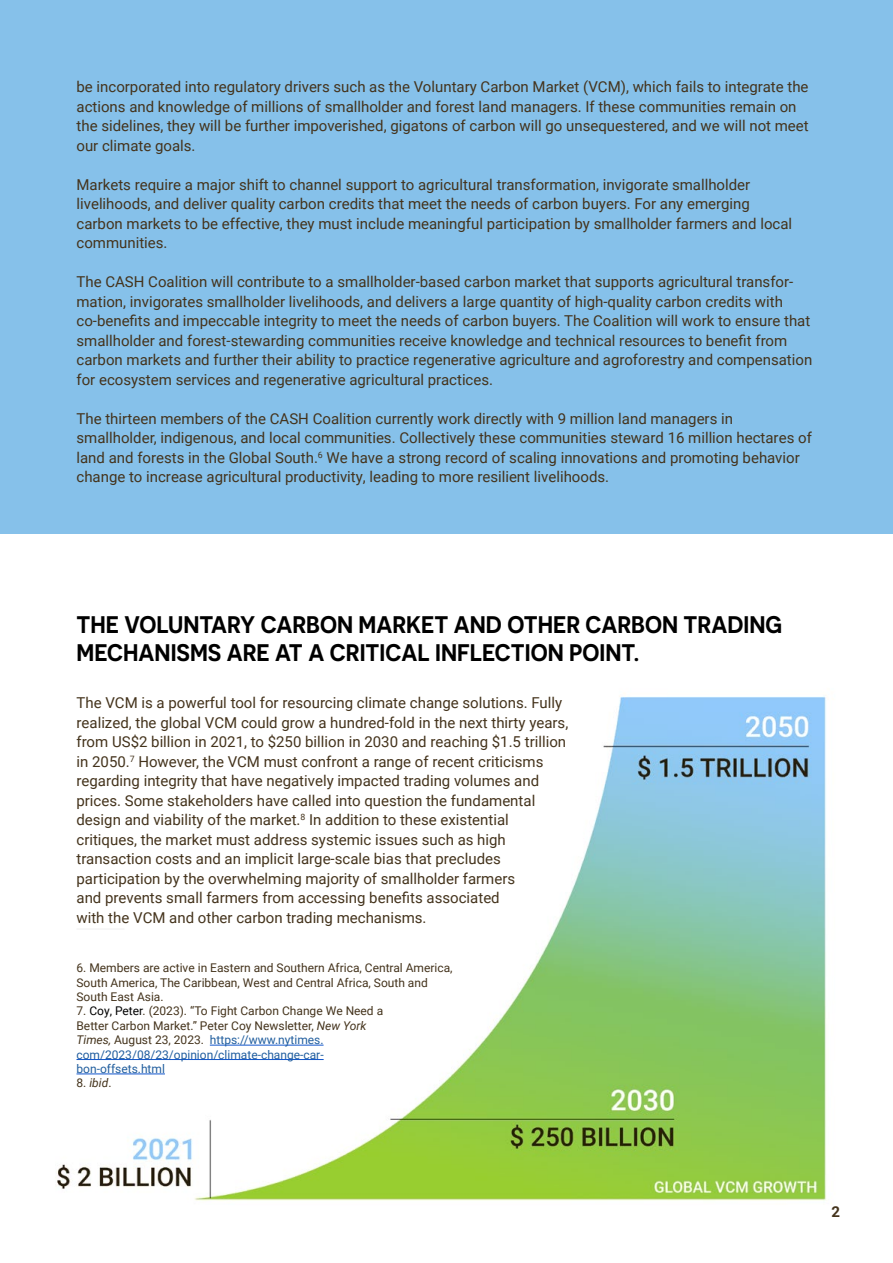
<style>
.page{position:relative;width:893px;height:1263px;background:#fff}
.page>*{position:absolute;margin:0;border:0;box-sizing:border-box;transform-origin:0 0}
.t1{font:600 24px/27.6px "Novecentosans";color:#000}
.t2{font:15px/19.5px "Roboto";color:#44331c}
.t3{font:700 15px "Roboto";color:#44331c}
.t4{font:12px/14.4px "Roboto";color:#44331c}
.t5{font:italic 12px "Roboto";color:#44331c}
.s1{color:#000}
.s2{font-style:italic}
.s3{color:#215e9e}
.s4{font-style:normal}
</style>
<div class="page">
<img style="left:55px;top:696px;width:771px;height:505px">
<div style="left:0;top:0;width:893px;height:533px;background:#86c1ea"></div>
<hr style="left:77px;top:929px;width:48px;height:1px;background:#efeff0">
<hr style="left:210px;top:1045px;width:114px;height:1px;background:#15c">
<hr style="left:76px;top:1059px;width:248px;height:1px;background:#15c">
<hr style="left:76px;top:1073px;width:89px;height:1px;background:#15c">
<p class="t2" style="left:76px;top:77px;width:734px">be incorporated into regulatory drivers such as the Voluntary Carbon Market (VCM), which fails to integrate the actions and knowledge of millions of smallholder and forest land managers. If these communities remain on the sidelines, they will be further impoverished, gigatons of carbon will go unsequestered, and we will not meet our climate goals.</p>
<p class="t2" style="left:76px;top:174px;width:717px">Markets require a major shift to channel support to agricultural transformation, invigorate smallholder livelihoods, and deliver quality carbon credits that meet the needs of carbon buyers. For any emerging carbon markets to be effective, they must include meaningful participation by smallholder farmers and local communities.</p>
<p class="t2" style="left:76px;top:272px;width:737px">The CASH Coalition will contribute to a smallholder-based carbon market that supports agricultural transfor&shy;mation, invigorates smallholder livelihoods, and delivers a large quantity of high-quality carbon credits with co-benefits and impeccable integrity to meet the needs of carbon buyers. The Coalition will work to ensure that smallholder and forest-stewarding communities receive knowledge and technical resources to benefit from carbon markets and further their ability to practice regenerative agriculture and agroforestry and compensation for ecosystem services and regenerative agricultural practices.</p>
<p class="t2" style="left:76px;top:408px;width:737px">The thirteen members of the CASH Coalition currently work directly with 9 million land managers in smallholder, indigenous, and local communities. Collectively these communities steward 16 million hectares of land and forests in the Global South.<sup>6</sup> We have a strong record of scaling innovations and promoting behavior change to increase agricultural productivity, leading to more resilient livelihoods.</p>
<h1 class="t1" style="left:76px;top:611px;width:707px">THE VOLUNTARY CARBON MARKET AND OTHER CARBON TRADING<br>MECHANISMS ARE AT A CRITICAL INFLECTION POINT.</h1>
<p class="t2" style="left:76px;top:693px;width:493px">The VCM is a powerful tool for resourcing climate change solutions. Fully realized, the global VCM could grow a hundred-fold in the next thirty years, from US$2 billion in 2021, to $250 billion in 2030 and reaching $1.5 trillion in 2050.<sup>7</sup> However, the VCM must confront a range of recent criticisms regarding integrity that have negatively impacted trading volumes and prices. Some stakeholders have called into question the fundamental design and viability of the market.<sup>8</sup> In addition to these existential critiques, the market must address systemic issues such as high transaction costs and an implicit large-scale bias that precludes participation by the overwhelming majority of smallholder farmers<br>and prevents small farmers from accessing benefits associated<br>with the VCM and other carbon trading mechanisms.</p>
<p class="t4" style="left:76px;top:960px;width:378px">6. Members are active in Eastern and Southern Africa, Central America,<br>South America, The Caribbean, West and Central Africa, South and<br>South East Asia.</p>
<p class="t4" style="left:76px;top:1003px;width:308px">7. <span class="s1">Coy, Peter</span>. (2023). “To Fight Carbon Change We Need a Better Carbon Market.” Peter Coy Newsletter, <span class="s2">New York Times,</span> August 23, 2023. <span class="s3">https://www.nytimes. com/2023/08/23/opinion/climate-change-car&shy;bon-offsets.html</span></p>
<p class="t5" style="left:77px;top:1075px;width:37px"><span class="s4">8.</span> ibid<span class="s4">.</span></p>
<p class="t3" style="left:831px;top:1201px;width:10px">2</p>
</div>
